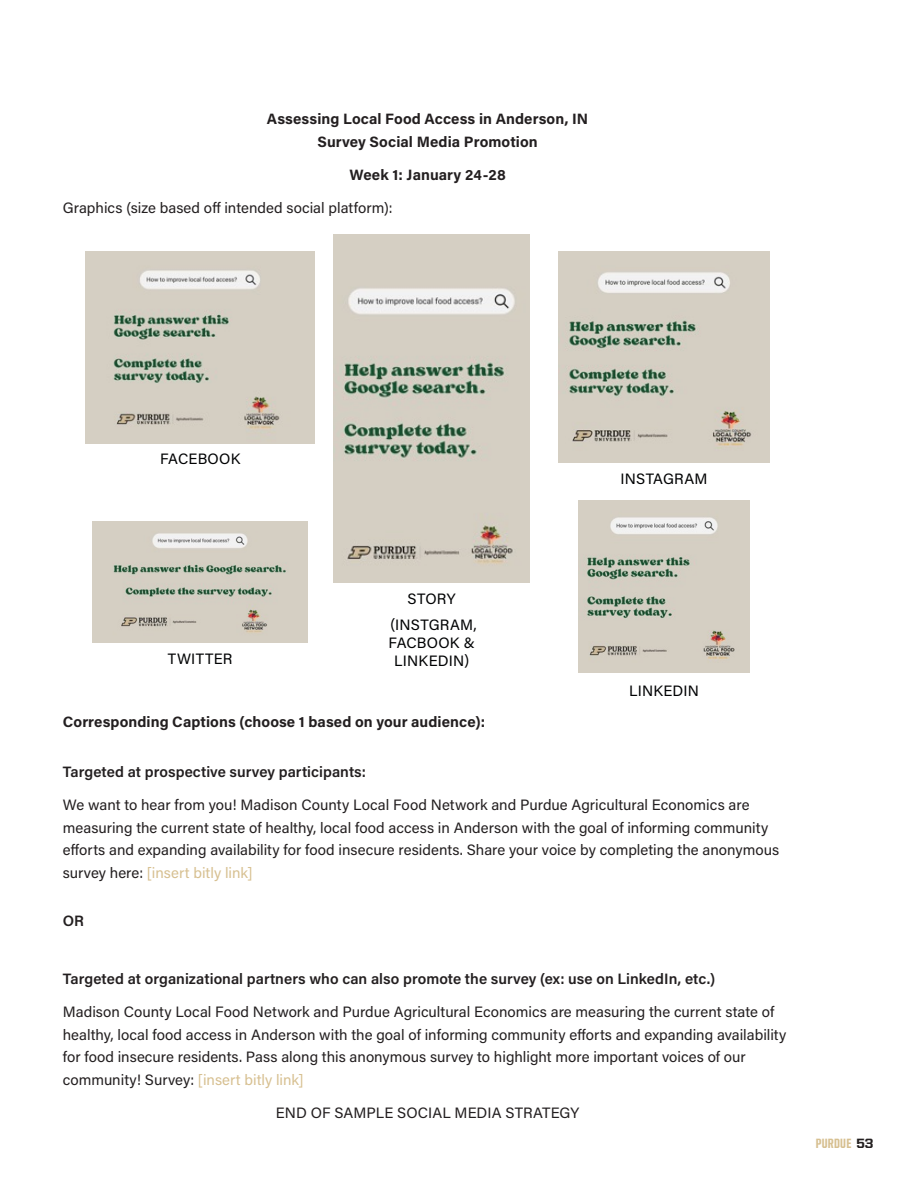
<style>
.page{position:relative;width:918px;height:1188px;background:#fff}
.page>*{position:absolute;margin:0;border:0;box-sizing:border-box;transform-origin:0 0}
.mistake{font:15px/22.5px "Acumin Pro";color:#231f20}
.mistake-2{font:700 15px "Acumin Pro";letter-spacing:.005em;color:#231f20}
.mistake-3{font:600 15px "Acumin Pro";letter-spacing:.005em;color:#231f20}
.t1{font:15px/18px "Acumin Pro";letter-spacing:.015em;color:#010203;text-align:center}
.t2{font:800 13.5px "United Sans Cond";letter-spacing:.02em;color:#d7c091}
.s1{color:#d7c091}
.s2{font-family:"United Sans Reg";color:#231f20}
</style>
<div class="page">
<img style="left:86px;top:252px;width:229px;height:191px">
<img style="left:334px;top:234px;width:196px;height:348px">
<img style="left:559px;top:252px;width:210px;height:211px">
<img style="left:92px;top:522px;width:216px;height:121px">
<img style="left:578px;top:500px;width:172px;height:173px">
<p class="mistake-2" style="left:267px;top:108px;width:323px">Assessing Local Food Access in Anderson, IN</p>
<p class="mistake-2" style="left:317px;top:131px;width:222px">Survey Social Media Promotion</p>
<p class="mistake-2" style="left:349px;top:164px;width:158px">Week 1: January 24-28</p>
<p class="mistake" style="left:63px;top:196px;width:331px">Graphics (size based off intended social platform):</p>
<p class="t1" style="left:160px;top:449px;width:82px">FACEBOOK</p>
<p class="t1" style="left:621px;top:469px;width:89px">INSTAGRAM</p>
<p class="t1" style="left:168px;top:649px;width:66px">TWITTER</p>
<p class="t1" style="left:408px;top:589px;width:49px">STORY</p>
<p class="t1" style="left:388px;top:615px;width:90px">(INSTGRAM,<br>FACBOOK &amp;<br>LINKEDIN)</p>
<p class="t1" style="left:629px;top:681px;width:72px">LINKEDIN</p>
<p class="mistake-2" style="left:63px;top:711px;width:424px">Corresponding Captions (choose 1 based on your audience):</p>
<p class="mistake-3" style="left:63px;top:761px;width:305px">Targeted at prospective survey participants:</p>
<p class="mistake" style="left:63px;top:793px;width:718px">We want to hear from you! Madison County Local Food Network and Purdue Agricultural Economics are measuring the current state of healthy, local food access in Anderson with the goal of informing community efforts and expanding availability for food insecure residents. Share your voice by completing the anonymous survey here: <span class="s1">[insert bitly link]</span></p>
<p class="mistake-3" style="left:63px;top:911px;width:23px">OR</p>
<p class="mistake-3" style="left:63px;top:968px;width:654px">Targeted at organizational partners who can also promote the survey (ex: use on LinkedIn, etc.)</p>
<p class="mistake" style="left:63px;top:1000px;width:725px">Madison County Local Food Network and Purdue Agricultural Economics are measuring the current state of healthy, local food access in Anderson with the goal of informing community efforts and expanding availability for food insecure residents. Pass along this anonymous survey to highlight more important voices of our community! Survey: <span class="s1">[insert bitly link]</span></p>
<p class="mistake" style="left:276px;top:1101px;width:305px">END OF SAMPLE SOCIAL MEDIA STRATEGY</p>
<p class="t2" style="left:816px;top:1136px;width:59px">PURDUE <span class="s2">53</span></p>
</div>
